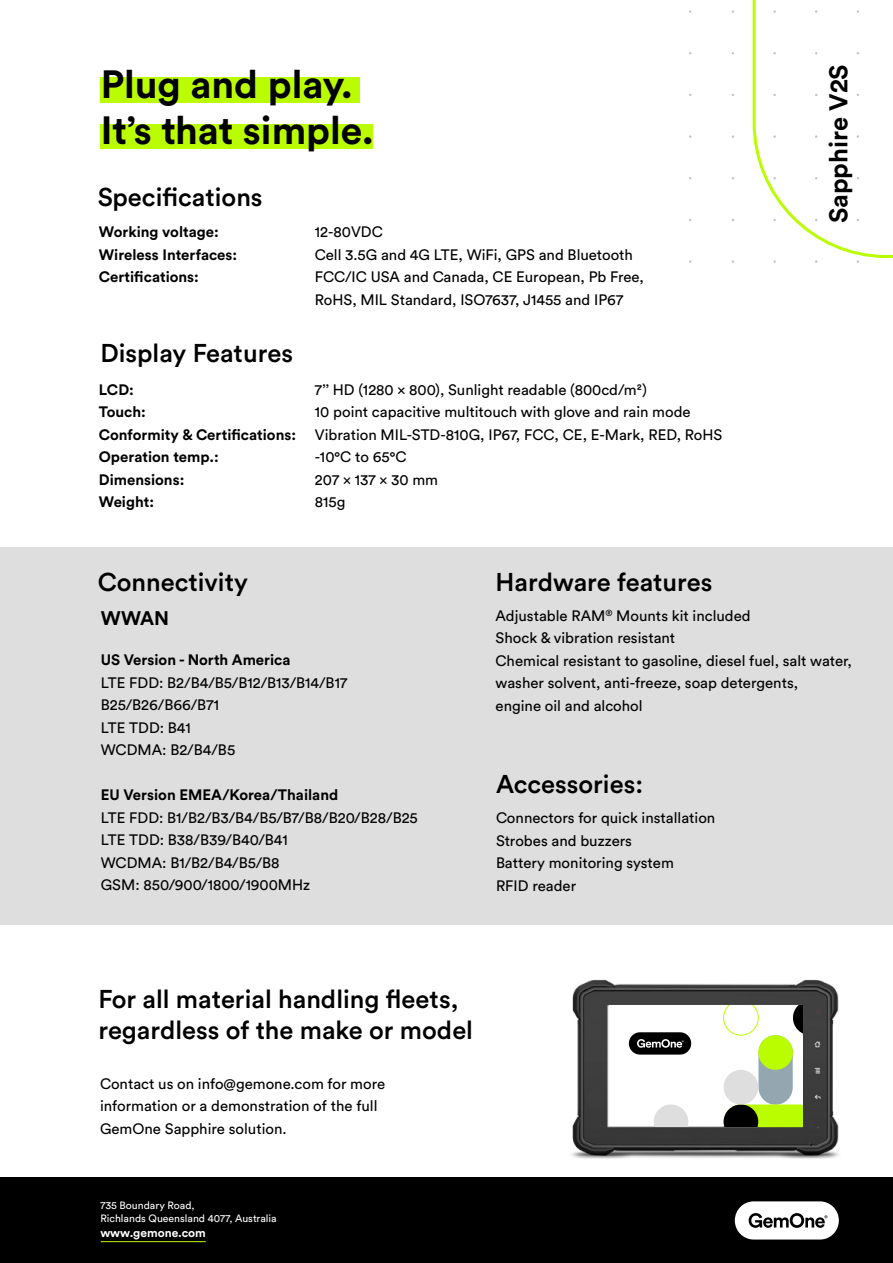
<style>
.page{position:relative;width:893px;height:1263px;background:#fff}
.page>*{position:absolute;margin:0;border:0;box-sizing:border-box;transform-origin:0 0}
.t1{font:700 39px/46.8px "Circular Std";color:#000}
.t2{font:500 25.5px/30.6px "Circular Std";color:#000}
.t3{font:700 25.5px "Circular Std";color:#000}
.t4{font:700 19.5px "Circular Std";color:#000}
.t5{font:15px/22.5px "Circular Std";color:#000}
.t6{font:700 15px "Circular Std";color:#000}
.t7{font:700 12px "Circular Std";color:#fff}
.t8{font:10.5px/12.6px "Circular Std";color:#fff}
</style>
<div class="page">
<svg style="left:752px;top:0;width:141px;height:263px"></svg>
<div style="left:0;top:547px;width:893px;height:378px;background:#dedede"></div>
<div style="left:0;top:1178px;width:893px;height:85px;background:#000"></div>
<div style="left:735px;top:1201px;width:104px;height:38px;background:#fff;border-radius:19px"></div>
<svg style="left:749px;top:1213px;width:78px;height:15px"></svg>
<img style="left:571px;top:979px;width:268px;height:180px">
<div style="left:609px;top:1006px;width:193px;height:120px;background:#fff"></div>
<svg style="left:723px;top:1006px;width:79px;height:120px"></svg>
<div style="left:724px;top:1070px;width:34px;height:34px;background:#dedede;border-radius:50%"></div>
<svg style="left:654px;top:1104px;width:34px;height:22px"></svg>
<div style="left:629px;top:1032px;width:62px;height:22px;background:#000;border-radius:11px"></div>
<svg style="left:637px;top:1039px;width:47px;height:9px"></svg>
<hr style="left:101px;top:1241px;width:105px;height:1px;background:#bafc00">
<div style="left:100px;top:77px;width:260px;height:26px;background:#bafc00"></div>
<div style="left:100px;top:124px;width:273px;height:25px;background:#bafc00"></div>
<h1 class="t1" style="left:101px;top:60px;width:275px">Plug and play.<br>It’s that simple.</h1>
<h2 class="t2" style="left:98px;top:182px;width:166px">Specifications</h2>
<p class="t6" style="left:99px;top:222px;width:121px">Working voltage:</p>
<p class="t5" style="left:315px;top:221px;width:70px">12-80VDC</p>
<p class="t6" style="left:99px;top:245px;width:140px">Wireless Interfaces:</p>
<p class="t5" style="left:315px;top:243px;width:320px">Cell 3.5G and 4G LTE, WiFi, GPS and Bluetooth</p>
<p class="t6" style="left:99px;top:267px;width:102px">Certifications:</p>
<p class="t5" style="left:315px;top:266px;width:331px">FCC/IC USA and Canada, CE European, Pb Free,<br>RoHS, MIL Standard, ISO7637, J1455 and IP67</p>
<h2 class="t2" style="left:100px;top:338px;width:194px">Display Features</h2>
<p class="t6" style="left:99px;top:380px;width:37px">LCD:</p>
<p class="t5" style="left:315px;top:378px;width:334px">7’’ HD (1280 x 800), Sunlight readable (800cd/m²)</p>
<p class="t6" style="left:99px;top:402px;width:48px">Touch:</p>
<p class="t5" style="left:315px;top:401px;width:377px">10 point capacitive multitouch with glove and rain mode</p>
<p class="t6" style="left:99px;top:425px;width:199px">Conformity &amp; Certifications:</p>
<p class="t5" style="left:315px;top:423px;width:409px">Vibration MIL-STD-810G, IP67, FCC, CE, E-Mark, RED, RoHS</p>
<p class="t6" style="left:99px;top:447px;width:121px">Operation temp.:</p>
<p class="t5" style="left:315px;top:446px;width:93px">-10°C to 65°C</p>
<p class="t6" style="left:99px;top:470px;width:87px">Dimensions:</p>
<p class="t5" style="left:315px;top:468px;width:125px">207 x 137 x 30 mm</p>
<p class="t6" style="left:99px;top:492px;width:57px">Weight:</p>
<p class="t5" style="left:315px;top:491px;width:32px">815g</p>
<h2 class="t3" style="left:822px;top:223px;width:161px;rotate:-90deg">Sapphire V2S</h2>
<h2 class="t2" style="left:98px;top:566px;width:152px">Connectivity</h2>
<h3 class="t4" style="left:101px;top:605px;width:70px">WWAN</h3>
<p class="t6" style="left:101px;top:650px;width:191px">US Version - North America</p>
<p class="t5" style="left:101px;top:671px;width:248px">LTE FDD: B2/B4/B5/B12/B13/B14/B17<br>B25/B26/B66/B71<br>LTE TDD: B41<br>WCDMA: B2/B4/B5</p>
<p class="t6" style="left:101px;top:785px;width:239px">EU Version EMEA/Korea/Thailand</p>
<p class="t5" style="left:101px;top:806px;width:319px">LTE FDD: B1/B2/B3/B4/B5/B7/B8/B20/B28/B25<br>LTE TDD: B38/B39/B40/B41<br>WCDMA: B1/B2/B4/B5/B8<br>GSM: 850/900/1800/1900MHz</p>
<h2 class="t2" style="left:496px;top:566px;width:218px">Hardware features</h2>
<p class="t5" style="left:496px;top:604px;width:358px">Adjustable RAM<sup>®</sup> Mounts kit included<br>Shock &amp; vibration resistant<br>Chemical resistant to gasoline, diesel fuel, salt water, washer solvent, anti-freeze, soap detergents,<br>engine oil and alcohol</p>
<h2 class="t2" style="left:496px;top:768px;width:149px">Accessories:</h2>
<p class="t5" style="left:496px;top:806px;width:221px">Connectors for quick installation<br>Strobes and buzzers<br>Battery monitoring system<br>RFID reader</p>
<h2 class="t2" style="left:98px;top:983px;width:376px">For all material handling fleets, regardless of the make or model</h2>
<p class="t5" style="left:100px;top:1072px;width:287px">Contact us on info@gemone.com for more information or a demonstration of the full<br>GemOne Sapphire solution.</p>
<p class="t8" style="left:100px;top:1199px;width:178px">735 Boundary Road,<br>Richlands Queensland 4077, Australia</p>
<p class="t7" style="left:100px;top:1225px;width:107px">www.gemone.com</p>
</div>
